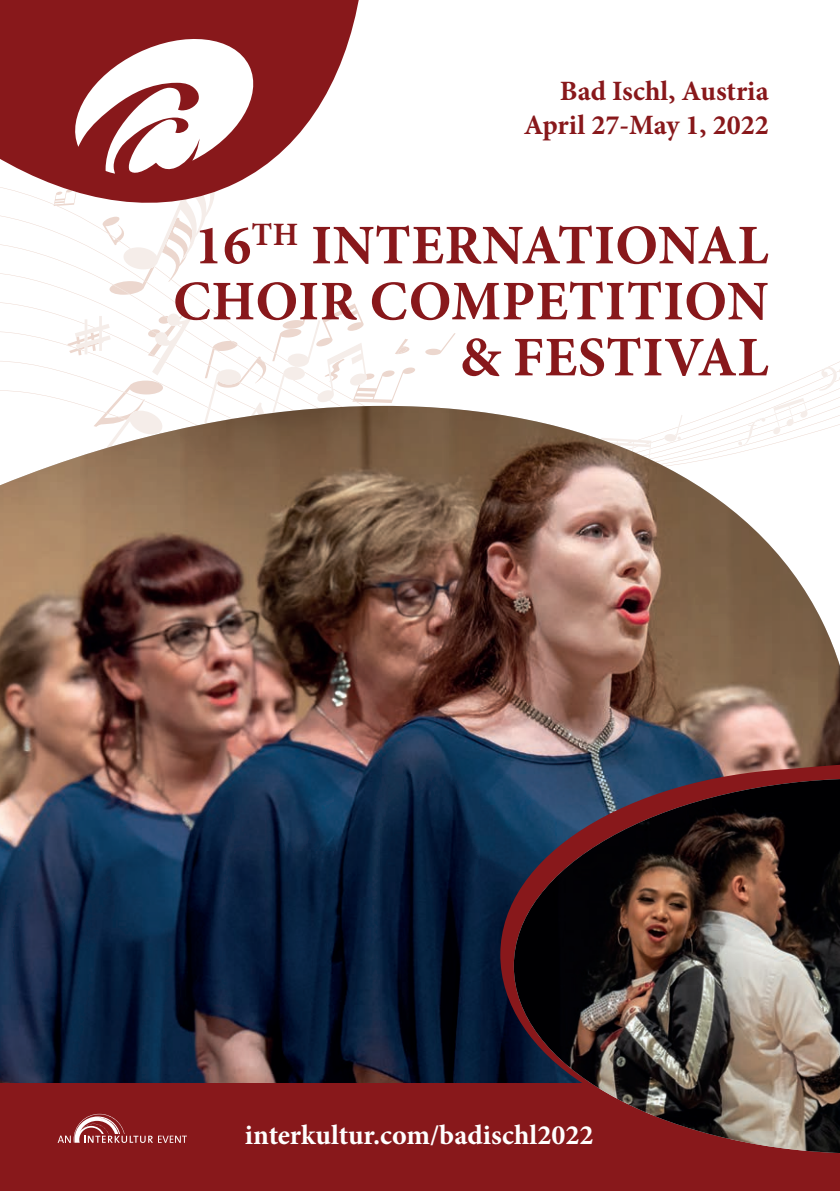
<style>
.page{position:relative;width:840px;height:1191px;background:#fff}
.page>*{position:absolute;margin:0;border:0;box-sizing:border-box;transform-origin:0 0}
.t1{font:700 56px/56px "Minion Pro";letter-spacing:.01em;color:#88181b;text-align:right}
.t2{font:700 28px/33.6px "Minion Pro";color:#88181b;text-align:right}
.t3{font:700 28px "Minion Pro";color:#fff}
</style>
<div class="page">
<img style="left:0;top:406px;width:839px;height:676px">
<svg style="left:0;top:0;width:359px;height:253px;fill:#88181b"></svg>
<svg style="left:50px;top:30px;width:405px;height:479px"></svg>
<div style="left:0;top:1082px;width:839px;height:109px;background:#88181b"></div>
<svg style="left:499px;top:762px;width:340px;height:321px;background:#39354a"></svg>
<img style="left:513px;top:779px;width:326px;height:374px">
<svg style="left:58px;top:1113px;width:129px;height:30px"></svg>
<p class="t2" style="left:523px;top:74px;width:246px">Bad Ischl, Austria<br>April 27-May 1, 2022</p>
<p class="t1" style="left:173px;top:217px;width:596px">16<sup>TH</sup> INTERNATIONAL<br>CHOIR COMPETITION &amp; FESTIVAL</p>
<p class="t3" style="left:245px;top:1115px;width:350px">interkultur.com/badischl2022</p>
</div>
